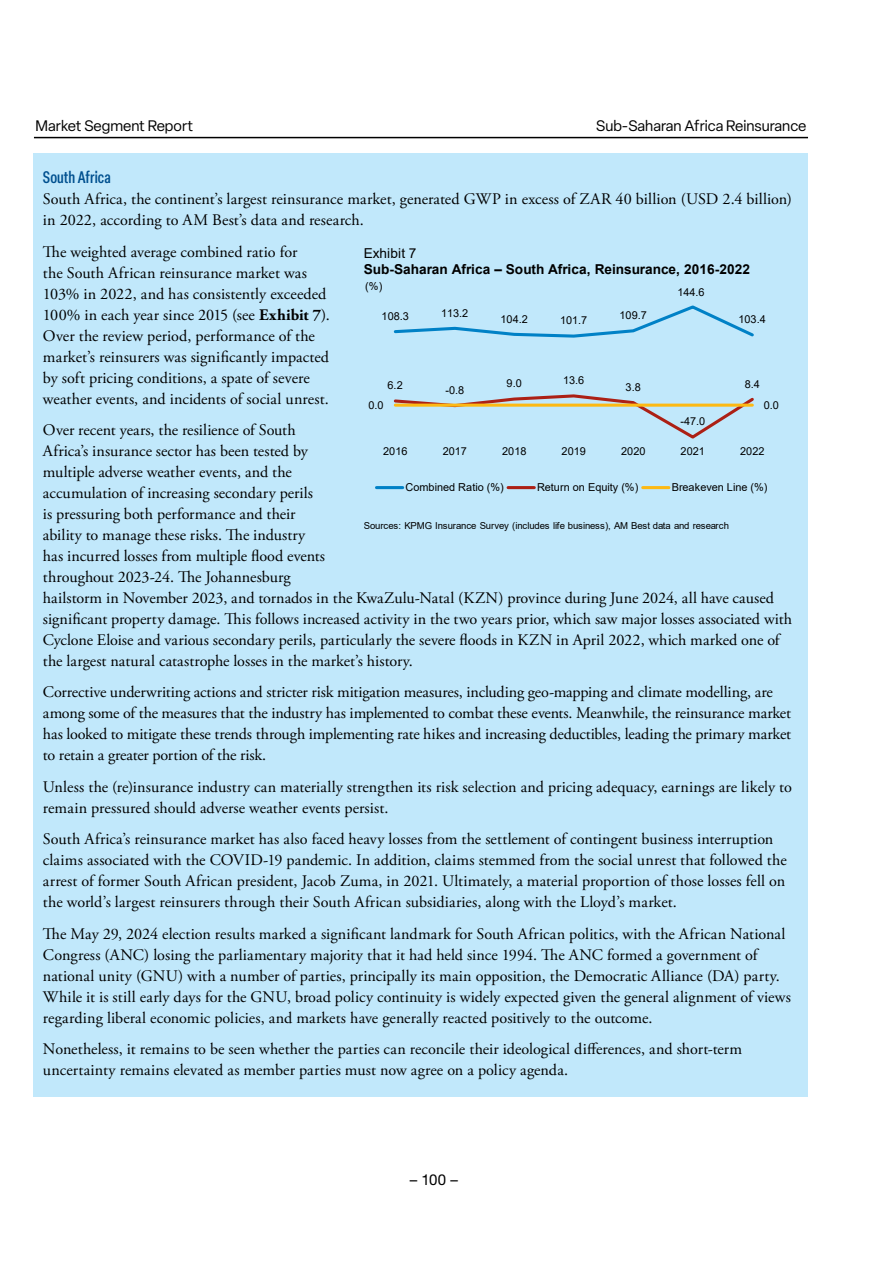
<style>
.page{position:relative;width:893px;height:1263px;background:#fff}
.page>*{position:absolute;margin:0;border:0;box-sizing:border-box;transform-origin:0 0}
.t1{font:500 condensed 16.5px "Elza";color:#00508f}
.t2{font:16.2px/21px "Adobe Garamond Pro";color:#000}
.t3{font:16.2px "Elza";color:#000}
.t4{font:15px "Elza";color:#000}
.t5{font:15px "Helvetica Neue";color:#000}
.t6{font:700 13.65px "Arial";letter-spacing:.005em;color:#000}
.t7{font:13.65px "Arial";letter-spacing:.005em;color:#000}
.t8{font:10.95px "Arial";letter-spacing:-.005em;color:#000}
.t9{font:9.6px "Arial";letter-spacing:-.015em;color:#000}
.s1{font-weight:700}
</style>
<div class="page">
<hr style="left:34px;top:137px;width:774px;height:1px;background:#000">
<div style="left:34px;top:153px;width:774px;height:943px;background:#c1e8fb"></div>
<svg style="left:393px;top:305px;width:361px;height:33px"></svg>
<svg style="left:393px;top:394px;width:361px;height:45px"></svg>
<hr style="left:395px;top:404px;width:357px;height:3px;background:#fdb913">
<hr style="left:376px;top:486px;width:27px;height:3px;background:#0081c6">
<hr style="left:508px;top:486px;width:26px;height:3px;background:#ac2015">
<hr style="left:643px;top:486px;width:26px;height:3px;background:#fdb913">
<p class="t4" style="left:35px;top:116px;width:159px">Market Segment Report</p>
<p class="t4" style="left:596px;top:116px;width:212px">Sub-Saharan Africa Reinsurance</p>
<p class="t1" style="left:43px;top:166px;width:69px">South Africa</p>
<p class="t2" style="left:43px;top:189px;width:751px">South Africa, the continent’s largest reinsurance market, generated GWP in excess of ZAR 40 billion (USD 2.4 billion) in 2022, according to AM Best’s data and research.</p>
<p class="t2" style="left:43px;top:241px;width:288px">The weighted average combined ratio for<br>the South African reinsurance market was 103% in 2022, and has consistently exceeded 100% in each year since 2015 (see <span class="s1">Exhibit 7</span>).<br>Over the review period, performance of the market’s reinsurers was significantly impacted by soft pricing conditions, a spate of severe weather events, and incidents of social unrest.</p>
<p class="t2" style="left:43px;top:420px;width:751px">Over recent years, the resilience of South<br>Africa’s insurance sector has been tested by<br>multiple adverse weather events, and the<br>accumulation of increasing secondary perils<br>is pressuring both performance and their<br>ability to manage these risks. The industry<br>has incurred losses from multiple flood events<br>throughout 2023-24. The Johannesburg<br>hailstorm in November 2023, and tornados in the KwaZulu-Natal (KZN) province during June 2024, all have caused significant property damage. This follows increased activity in the two years prior, which saw major losses associated with Cyclone Eloise and various secondary perils, particularly the severe floods in KZN in April 2022, which marked one of the largest natural catastrophe losses in the market’s history.</p>
<p class="t2" style="left:43px;top:682px;width:750px">Corrective underwriting actions and stricter risk mitigation measures, including geo-mapping and climate modelling, are among some of the measures that the industry has implemented to combat these events. Meanwhile, the reinsurance market has looked to mitigate these trends through implementing rate hikes and increasing deductibles, leading the primary market to retain a greater portion of the risk.</p>
<p class="t2" style="left:43px;top:777px;width:750px">Unless the (re)insurance industry can materially strengthen its risk selection and pricing adequacy, earnings are likely to remain pressured should adverse weather events persist.</p>
<p class="t2" style="left:43px;top:829px;width:745px">South Africa’s reinsurance market has also faced heavy losses from the settlement of contingent business interruption claims associated with the COVID-19 pandemic. In addition, claims stemmed from the social unrest that followed the arrest of former South African president, Jacob Zuma, in 2021. Ultimately, a material proportion of those losses fell on the world’s largest reinsurers through their South African subsidiaries, along with the Lloyd’s market.</p>
<p class="t2" style="left:43px;top:924px;width:749px">The May 29, 2024 election results marked a significant landmark for South African politics, with the African National Congress (ANC) losing the parliamentary majority that it had held since 1994. The ANC formed a government of national unity (GNU) with a number of parties, principally its main opposition, the Democratic Alliance (DA) party.<br>While it is still early days for the GNU, broad policy continuity is widely expected given the general alignment of views regarding liberal economic policies, and markets have generally reacted positively to the outcome.</p>
<p class="t2" style="left:43px;top:1039px;width:701px">Nonetheless, it remains to be seen whether the parties can reconcile their ideological differences, and short-term uncertainty remains elevated as member parties must now agree on a policy agenda.</p>
<p class="t7" style="left:364px;top:244px;width:54px">Exhibit 7</p>
<p class="t6" style="left:364px;top:260px;width:387px">Sub-Saharan Africa ‒ South Africa, Reinsurance, 2016-2022</p>
<p class="t8" style="left:365px;top:278px;width:19px">(%)</p>
<p class="t8" style="left:678px;top:285px;width:29px">144.6</p>
<p class="t8" style="left:382px;top:308px;width:29px">108.3</p>
<p class="t8" style="left:441px;top:305px;width:29px">113.2</p>
<p class="t8" style="left:620px;top:308px;width:29px">109.7</p>
<p class="t8" style="left:501px;top:311px;width:29px">104.2</p>
<p class="t8" style="left:560px;top:313px;width:29px">101.7</p>
<p class="t8" style="left:739px;top:312px;width:29px">103.4</p>
<p class="t8" style="left:507px;top:376px;width:17px">9.0</p>
<p class="t8" style="left:563px;top:373px;width:23px">13.6</p>
<p class="t8" style="left:745px;top:376px;width:17px">8.4</p>
<p class="t8" style="left:388px;top:378px;width:17px">6.2</p>
<p class="t8" style="left:626px;top:379px;width:17px">3.8</p>
<p class="t8" style="left:445px;top:382px;width:20px">-0.8</p>
<p class="t8" style="left:368px;top:398px;width:17px">0.0</p>
<p class="t8" style="left:764px;top:398px;width:17px">0.0</p>
<p class="t8" style="left:383px;top:444px;width:26px">2016</p>
<p class="t8" style="left:443px;top:444px;width:26px">2017</p>
<p class="t8" style="left:502px;top:444px;width:26px">2018</p>
<p class="t8" style="left:562px;top:444px;width:26px">2019</p>
<p class="t8" style="left:621px;top:444px;width:26px">2020</p>
<p class="t8" style="left:681px;top:444px;width:26px">2021</p>
<p class="t8" style="left:740px;top:444px;width:26px">2022</p>
<p class="t8" style="left:405px;top:480px;width:100px">Combined Ratio (%)</p>
<p class="t8" style="left:537px;top:480px;width:103px">Return on Equity (%)</p>
<p class="t8" style="left:672px;top:480px;width:97px">Breakeven Line (%)</p>
<p class="t8" style="left:680px;top:414px;width:26px">-47.0</p>
<p class="t9" style="left:364px;top:519px;width:367px">Sources: KPMG Insurance Survey (includes life business), AM Best data and research</p>
<p class="t5" style="left:410px;top:1171px;width:50px">– 100 –</p>
<p class="t3" style="left:404px;top:1170px;width:36px">– 7 –</p>
</div>
